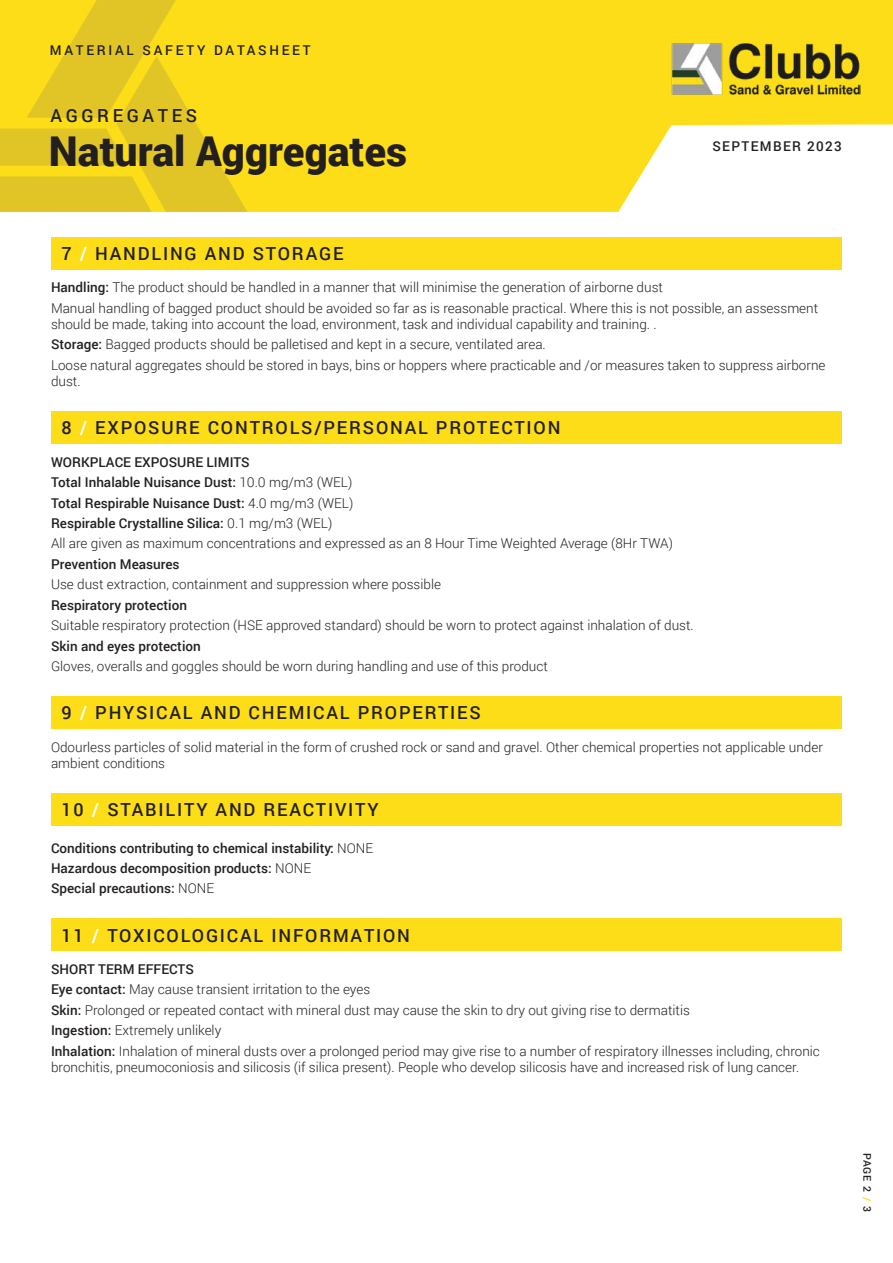
<style>
.page{position:relative;width:893px;height:1263px;background:#fff}
.page>*{position:absolute;margin:0;border:0;box-sizing:border-box;transform-origin:0 0}
.t1{font:900 41.1px "Roboto";color:#231f20}
.t2{font:500 18px "Roboto";letter-spacing:.1em;color:#231f20}
.t3{font:500 18px "Roboto";letter-spacing:.2em;color:#231f20}
.t4{font:300 13.5px/16.2px "Roboto";color:#231f20}
.t5{font:500 13.5px "Roboto";color:#231f20}
.t6{font:500 13.5px "Roboto";letter-spacing:.2em;color:#231f20}
.t7{font:500 13.5px "Roboto";letter-spacing:.1em;color:#231f20}
.t8{font:500 10.5px "Roboto";color:#231f20}
.s1{color:#fff}
.s2{font-weight:500}
.s3{font-weight:300}
.s4{color:#fcdd17}
</style>
<div class="page">
<svg style="left:247px;top:0;width:646px;height:212px;fill:#fcdd17"></svg>
<svg style="left:0;top:0;width:247px;height:212px;background:#edcf1f"></svg>
<img style="left:671px;top:42px;width:189px;height:55px">
<div style="left:51px;top:237px;width:791px;height:33px;background:#fcdd17"></div>
<div style="left:51px;top:696px;width:791px;height:33px;background:#fcdd17"></div>
<div style="left:51px;top:793px;width:791px;height:32px;background:#fcdd17"></div>
<div style="left:51px;top:411px;width:791px;height:33px;background:#fcdd17"></div>
<div style="left:51px;top:918px;width:791px;height:33px;background:#fcdd17"></div>
<p class="t6" style="left:50px;top:40px;width:262px">MATERIAL SAFETY DATASHEET</p>
<h2 class="t3" style="left:51px;top:103px;width:148px">AGGREGATES</h2>
<h1 class="t1" style="left:49px;top:122px;width:360px">Natural Aggregates</h1>
<p class="t7" style="left:712px;top:137px;width:131px">SEPTEMBER 2023</p>
<p class="t2" style="left:62px;top:241px;width:283px">7 <span class="s1">/</span> HANDLING AND STORAGE</p>
<p class="t4" style="left:51px;top:279px;width:613px"><span class="s2">Handling:</span> The product should be handled in a manner that will minimise the generation of airborne dust</p>
<p class="t4" style="left:51px;top:299px;width:769px">Manual handling of bagged product should be avoided so far as is reasonable practical. Where this is not possible, an assessment should be made, taking into account the load, environment, task and individual capability and training. .</p>
<p class="t4" style="left:51px;top:336px;width:496px"><span class="s2">Storage:</span> Bagged products should be palletised and kept in a secure, ventilated area.</p>
<p class="t4" style="left:51px;top:357px;width:776px">Loose natural aggregates should be stored in bays, bins or hoppers where practicable and /or measures taken to suppress airborne dust.</p>
<p class="t2" style="left:62px;top:415px;width:500px">8 <span class="s1">/</span> EXPOSURE CONTROLS/PERSONAL PROTECTION</p>
<p class="t5" style="left:51px;top:452px;width:200px">WORKPLACE EXPOSURE LIMITS</p>
<p class="t5" style="left:51px;top:473px;width:303px">Total Inhalable Nuisance Dust: <span class="s3">10.0 mg/m3 (WEL)</span></p>
<p class="t5" style="left:51px;top:493px;width:304px">Total Respirable Nuisance Dust: <span class="s3">4.0 mg/m3 (WEL)</span></p>
<p class="t5" style="left:51px;top:514px;width:283px">Respirable Crystalline Silica: <span class="s3">0.1 mg/m3 (WEL)</span></p>
<p class="t4" style="left:51px;top:535px;width:623px">All are given as maximum concentrations and expressed as an 8 Hour Time Weighted Average (8Hr TWA)</p>
<p class="t5" style="left:51px;top:555px;width:130px">Prevention Measures</p>
<p class="t4" style="left:51px;top:576px;width:392px">Use dust extraction, containment and suppression where possible</p>
<p class="t5" style="left:51px;top:595px;width:137px">Respiratory protection</p>
<p class="t4" style="left:51px;top:617px;width:644px">Suitable respiratory protection (HSE approved standard) should be worn to protect against inhalation of dust.</p>
<p class="t5" style="left:51px;top:636px;width:151px">Skin and eyes protection</p>
<p class="t4" style="left:51px;top:658px;width:498px">Gloves, overalls and goggles should be worn during handling and use of this product</p>
<p class="t2" style="left:62px;top:700px;width:421px">9 <span class="s1">/</span> PHYSICAL AND CHEMICAL PROPERTIES</p>
<p class="t4" style="left:51px;top:738px;width:773px">Odourless particles of solid material in the form of crushed rock or sand and gravel. Other chemical properties not applicable under ambient conditions</p>
<p class="t2" style="left:62px;top:797px;width:319px">10 <span class="s1">/</span> STABILITY AND REACTIVITY</p>
<p class="t5" style="left:51px;top:838px;width:324px">Conditions contributing to chemical instability: <span class="s3">NONE</span></p>
<p class="t5" style="left:51px;top:859px;width:262px">Hazardous decomposition products: <span class="s3">NONE</span></p>
<p class="t5" style="left:51px;top:879px;width:165px">Special precautions: <span class="s3">NONE</span></p>
<p class="t2" style="left:62px;top:922px;width:350px">11 <span class="s1">/</span> TOXICOLOGICAL INFORMATION</p>
<p class="t5" style="left:51px;top:960px;width:144px">SHORT TERM EFFECTS</p>
<p class="t4" style="left:51px;top:981px;width:321px"><span class="s2">Eye contact:</span> May cause transient irritation to the eyes</p>
<p class="t4" style="left:51px;top:1001px;width:640px"><span class="s2">Skin:</span> Prolonged or repeated contact with mineral dust may cause the skin to dry out giving rise to dermatitis</p>
<p class="t4" style="left:51px;top:1022px;width:172px"><span class="s2">Ingestion:</span> Extremely unlikely</p>
<p class="t4" style="left:51px;top:1042px;width:770px"><span class="s2">Inhalation:</span> Inhalation of mineral dusts over a prolonged period may give rise to a number of respiratory illnesses including, chronic bronchitis, pneumoconiosis and silicosis (if silica present). People who develop silicosis have and increased risk of lung cancer.</p>
<p class="t8" style="left:874px;top:1152px;width:61px;rotate:90deg">PAGE 2 <span class="s4">/</span> 3</p>
</div>
